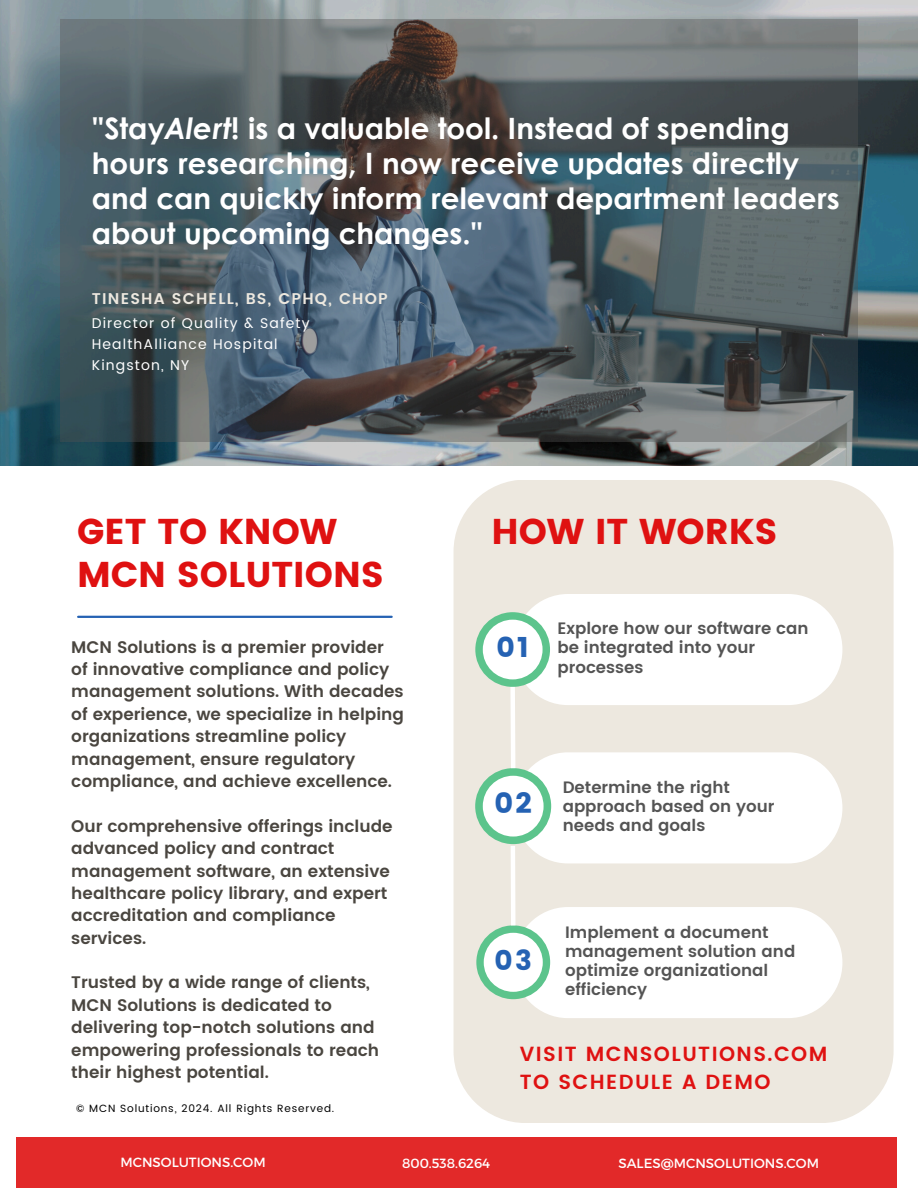
<style>
.page{position:relative;width:918px;height:1188px;background:#fff}
.page>*{position:absolute;margin:0;border:0;box-sizing:border-box;transform-origin:0 0}
.t1{font:35.85px/42.8px "Poppins";color:#df1111}
.t2{font:700 29.4px/34.7px "Century Gothic";color:#fff}
.t3{font:28.65px "Poppins";color:#2562b3}
.t4{font:28.2px "Poppins";color:#2562b3}
.t5{font:27.9px "Poppins";color:#2562b3}
.t6{font:600 20.4px/28.2px "Poppins";letter-spacing:.07em;color:#df1111}
.t7{font:600 16.8px/22.4px "Poppins";color:#4a4640}
.t8{font:600 16.5px/19.2px "Poppins";color:#545454}
.t9{font:600 15.45px "Poppins";letter-spacing:.08em;color:#ede8df}
.t10{font:14.1px/21.3px "Poppins";letter-spacing:.08em;color:#fff}
.t11{font:13.35px "Montserrat";color:#fff}
.t12{font:10.5px "Poppins";letter-spacing:.08em;color:#000}
.s1{font-style:italic}
</style>
<div class="page">
<hr style="left:78px;top:616px;width:314px;height:2px;background:#2562b3">
<div style="left:454px;top:480px;width:440px;height:642px;background:#ede8df"></div>
<img style="left:0;top:0;width:918px;height:465px">
<svg style="left:60px;top:20px;width:798px;height:422px;background:#525d63"></svg>
<div style="left:16px;top:1137px;width:881px;height:51px;background:#e22929"></div>
<div style="left:514px;top:907px;width:328px;height:111px;background:#fff;border-radius:55px"></div>
<svg style="left:476px;top:925px;width:74px;height:74px"></svg>
<div style="left:514px;top:752px;width:328px;height:111px;background:#fff;border-radius:55px"></div>
<div style="left:514px;top:594px;width:328px;height:111px;background:#fff;border-radius:55px"></div>
<svg style="left:475px;top:612px;width:76px;height:232px"></svg>
<div style="left:511px;top:846px;width:5px;height:79px;background:#fff"></div>
<h2 class="t2" style="left:92px;top:110px;width:750px">"Stay<span class="s1">Alert</span>! is a valuable tool. Instead of spending hours researching, I now receive updates directly and can quickly inform relevant department leaders about upcoming changes."</h2>
<p class="t9" style="left:92px;top:287px;width:297px">TINESHA SCHELL, BS, CPHQ, CHOP</p>
<p class="t10" style="left:92px;top:312px;width:219px">Director of Quality &amp; Safety<br>HealthAlliance Hospital<br>Kingston, NY</p>
<h1 class="t1" style="left:77px;top:510px;width:309px">GET TO KNOW<br>MCN SOLUTIONS</h1>
<p class="t7" style="left:71px;top:636px;width:334px">MCN Solutions is a premier provider of innovative compliance and policy management solutions. With decades of experience, we specialize in helping organizations streamline policy management, ensure regulatory compliance, and achieve excellence.</p>
<p class="t7" style="left:71px;top:815px;width:323px">Our comprehensive offerings include advanced policy and contract management software, an extensive healthcare policy library, and expert accreditation and compliance services.</p>
<p class="t7" style="left:71px;top:972px;width:309px">Trusted by a wide range of clients,<br>MCN Solutions is dedicated to delivering top-notch solutions and empowering professionals to reach their highest potential.</p>
<p class="t12" style="left:76px;top:1101px;width:260px">© MCN Solutions, 2024. All Rights Reserved.</p>
<h1 class="t1" style="left:491px;top:510px;width:288px">HOW IT WORKS</h1>
<h3 class="t4" style="left:496px;top:631px;width:34px">01</h3>
<p class="t8" style="left:557px;top:620px;width:253px">Explore how our software can be integrated into your processes</p>
<h3 class="t3" style="left:494px;top:786px;width:39px">02</h3>
<p class="t8" style="left:563px;top:778px;width:213px">Determine the right approach based on your needs and goals</p>
<h3 class="t5" style="left:495px;top:944px;width:39px">03</h3>
<p class="t8" style="left:565px;top:923px;width:232px">Implement a document management solution and optimize organizational efficiency</p>
<p class="t6" style="left:520px;top:1041px;width:309px">VISIT MCNSOLUTIONS.COM<br>TO SCHEDULE A DEMO</p>
<p class="t11" style="left:120px;top:1154px;width:147px">MCNSOLUTIONS.COM</p>
<p class="t11" style="left:402px;top:1155px;width:90px">800.538.6264</p>
<p class="t11" style="left:618px;top:1155px;width:202px">SALES@MCNSOLUTIONS.COM</p>
</div>
